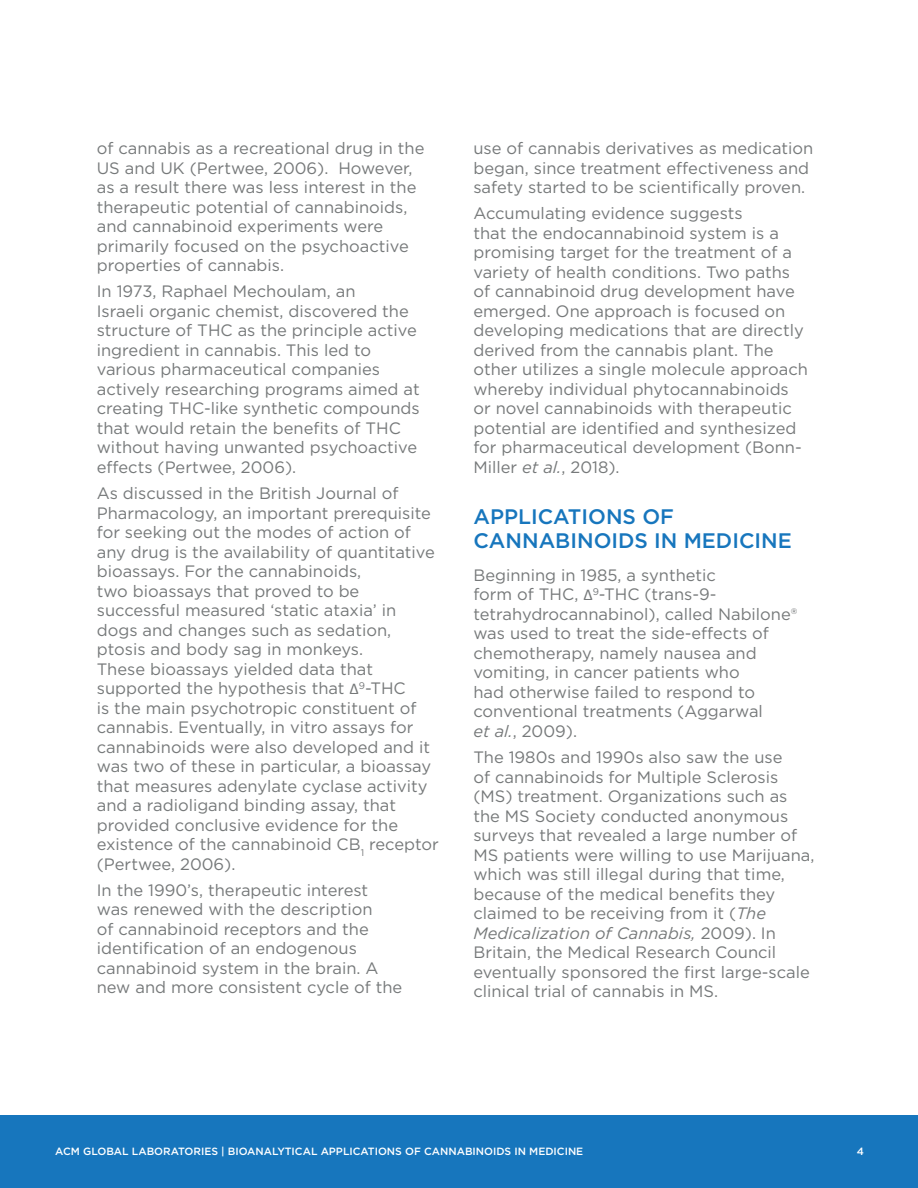
<style>
.page{position:relative;width:918px;height:1188px;background:#fff}
.page>*{position:absolute;margin:0;border:0;box-sizing:border-box;transform-origin:0 0}
.Headlines{font:500 21px/24px "Gotham";color:#1776bd}
.body_copy{font:16.5px/19.5px "Gotham";color:#76797a}
.t1{font:500 10.5px "Gotham";color:#fff}
.s1{font-family:"Calibri"}
.s2{font-style:italic}
</style>
<div class="page">
<div style="left:0;top:1115px;width:918px;height:73px;background:#1776bd"></div>
<p class="body_copy" style="left:97px;top:138px;width:329px">of cannabis as a recreational drug in the US and UK (Pertwee, 2006). However, as a result there was less interest in the therapeutic potential of cannabinoids, and cannabinoid experiments were primarily focused on the psychoactive properties of cannabis.</p>
<p class="body_copy" style="left:97px;top:281px;width:324px">In 1973, Raphael Mechoulam, an<br>Israeli organic chemist, discovered the structure of THC as the principle active ingredient in cannabis. This led to various pharmaceutical companies actively researching programs aimed at creating THC-like synthetic compounds that would retain the benefits of THC without having unwanted psychoactive effects (Pertwee, 2006).</p>
<p class="body_copy" style="left:97px;top:483px;width:344px">As discussed in the British Journal of Pharmacology, an important prerequisite for seeking out the modes of action of any drug is the availability of quantitative bioassays. For the cannabinoids,<br>two bioassays that proved to be successful measured ‘static ataxia’ in dogs and changes such as sedation, ptosis and body sag in monkeys.<br>These bioassays yielded data that supported the hypothesis that <span class="s1">Δ</span><sup>9</sup>-THC<br>is the main psychotropic constituent of cannabis. Eventually, in vitro assays for cannabinoids were also developed and it was two of these in particular, a bioassay that measures adenylate cyclase activity and a radioligand binding assay, that provided conclusive evidence for the existence of the cannabinoid CB<sub>1</sub> receptor (Pertwee, 2006).</p>
<p class="body_copy" style="left:97px;top:880px;width:307px">In the 1990’s, therapeutic interest was renewed with the description<br>of cannabinoid receptors and the identification of an endogenous cannabinoid system in the brain. A new and more consistent cycle of the</p>
<p class="body_copy" style="left:473px;top:138px;width:341px">use of cannabis derivatives as medication began, since treatment effectiveness and safety started to be scientifically proven.</p>
<p class="body_copy" style="left:473px;top:203px;width:336px">Accumulating evidence suggests<br>that the endocannabinoid system is a promising target for the treatment of a variety of health conditions. Two paths of cannabinoid drug development have emerged. One approach is focused on developing medications that are directly derived from the cannabis plant. The other utilizes a single molecule approach whereby individual phytocannabinoids or novel cannabinoids with therapeutic potential are identified and synthesized for pharmaceutical development (Bonn-Miller <span class="s2">et al.</span>, 2018).</p>
<p class="Headlines" style="left:473px;top:504px;width:320px">APPLICATIONS OF<br>CANNABINOIDS IN MEDICINE</p>
<p class="body_copy" style="left:473px;top:565px;width:326px">Beginning in 1985, a synthetic<br>form of THC, <span class="s1">Δ</span><sup>9</sup>-THC (trans-9- tetrahydrocannabinol), called Nabilone® was used to treat the side-effects of chemotherapy, namely nausea and vomiting, in cancer patients who<br>had otherwise failed to respond to conventional treatments (Aggarwal<br><span class="s2">et al.</span>, 2009).</p>
<p class="body_copy" style="left:473px;top:747px;width:343px">The 1980s and 1990s also saw the use<br>of cannabinoids for Multiple Sclerosis (MS) treatment. Organizations such as the MS Society conducted anonymous surveys that revealed a large number of MS patients were willing to use Marijuana, which was still illegal during that time, because of the medical benefits they claimed to be receiving from it (<span class="s2">The Medicalization of Cannabis,</span> 2009). In Britain, the Medical Research Council eventually sponsored the first large-scale clinical trial of cannabis in MS.</p>
<p class="t1" style="left:55px;top:1144px;width:530px">ACM GLOBAL LABORATORIES | BIOANALYTICAL APPLICATIONS OF CANNABINOIDS IN MEDICINE</p>
<p class="t1" style="left:857px;top:1144px;width:9px">4</p>
</div>
